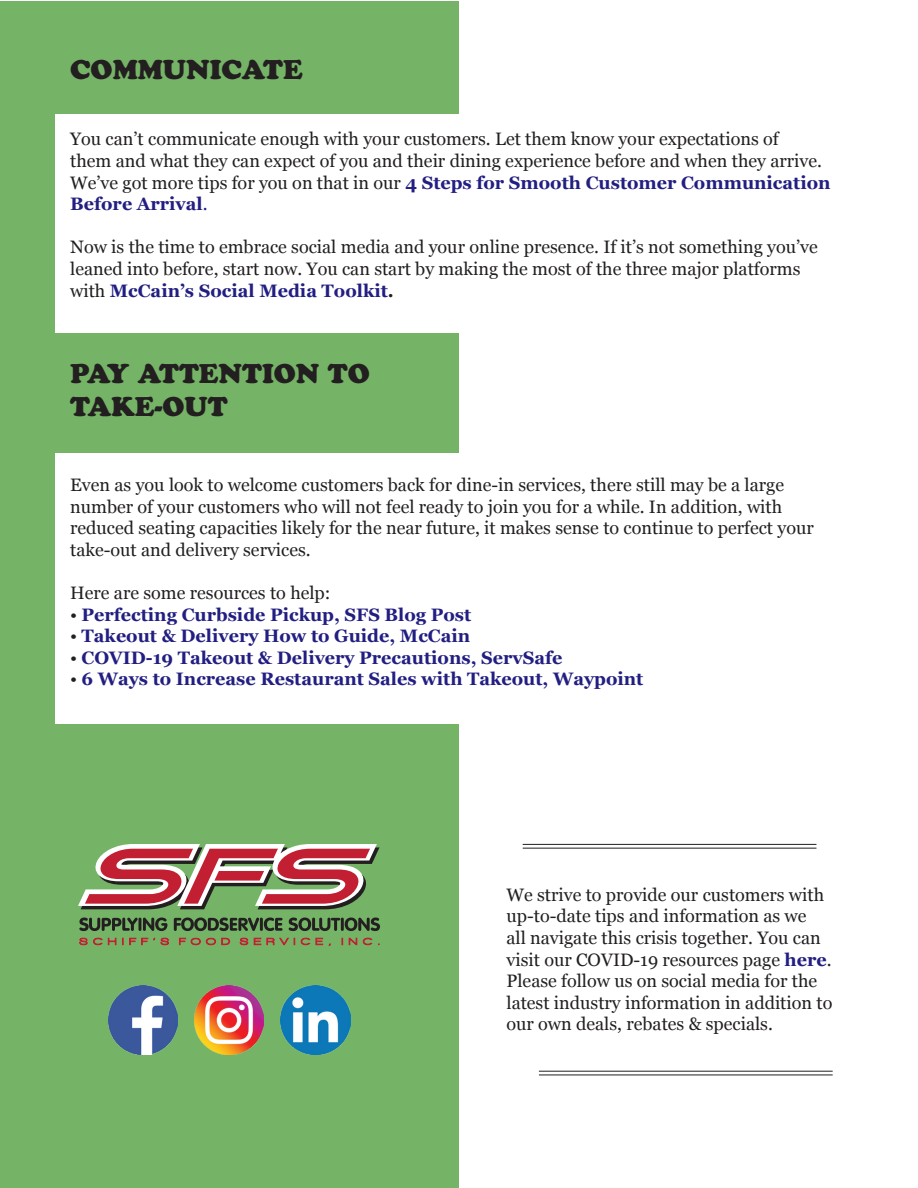
<style>
.page{position:relative;width:918px;height:1188px;background:#fff}
.page>*{position:absolute;margin:0;border:0;box-sizing:border-box;transform-origin:0 0}
.t1{font:27px/32.4px "Cooper Black Std";color:#231f20}
.t2{font:18px/21.6px "Georgia";color:#231f20}
.t3{font:700 18px "Georgia";color:#221e82}
.s1{font-weight:700;color:#221e82}
.s2{color:#221e82}
.s3{font-weight:700}
.s4{font-weight:400;color:#231f20}
</style>
<div class="page">
<div style="left:0;top:1px;width:458px;height:1186px;background:#75b467"></div>
<div style="left:56px;top:114px;width:808px;height:219px;background:#fff"></div>
<div style="left:56px;top:453px;width:808px;height:271px;background:#fff"></div>
<hr style="left:523px;top:844px;width:293px;height:1px;background:#231f20">
<hr style="left:523px;top:848px;width:293px;height:1px;background:#231f20">
<hr style="left:539px;top:1071px;width:294px;height:1px;background:#231f20">
<hr style="left:539px;top:1075px;width:294px;height:1px;background:#231f20">
<img style="left:108px;top:986px;width:70px;height:69px">
<img style="left:194px;top:986px;width:70px;height:69px">
<img style="left:281px;top:986px;width:69px;height:69px">
<svg style="left:79px;top:918px;width:301px;height:13px"></svg>
<svg style="left:78px;top:844px;width:302px;height:65px"></svg>
<svg style="left:79px;top:937px;width:301px;height:9px"></svg>
<h1 class="t1" style="left:70px;top:53px;width:234px">COMMUNICATE</h1>
<p class="t2" style="left:70px;top:128px;width:762px">You can’t communicate enough with your customers. Let them know your expectations of<br>them and what they can expect of you and their dining experience before and when they arrive.<br>We’ve got more tips for you on that in our <span class="s1">4 Steps for Smooth Customer Communication Before Arrival</span><span class="s2">.</span></p>
<p class="t2" style="left:70px;top:236px;width:749px">Now is the time to embrace social media and your online presence. If it’s not something you’ve leaned into before, start now. You can start by making the most of the three major platforms with <span class="s1">McCain’s Social Media Toolkit</span><span class="s3">.</span></p>
<h1 class="t1" style="left:70px;top:358px;width:301px">PAY ATTENTION TO<br>TAKE-OUT</h1>
<p class="t2" style="left:70px;top:473px;width:745px">Even as you look to welcome customers back for dine-in services, there still may be a large number of your customers who will not feel ready to join you for a while. In addition, with reduced seating capacities likely for the near future, it makes sense to continue to perfect your take-out and delivery services.</p>
<p class="t2" style="left:70px;top:581px;width:262px">Here are some resources to help:</p>
<p class="t3" style="left:70px;top:601px;width:403px"><span class="s4">•</span> Perfecting Curbside Pickup, SFS Blog Post</p>
<p class="t3" style="left:70px;top:622px;width:402px"><span class="s4">•</span> Takeout &amp; Delivery How to Guide, McCain</p>
<p class="t3" style="left:70px;top:644px;width:494px"><span class="s4">•</span> COVID-19 Takeout &amp; Delivery Precautions, ServSafe</p>
<p class="t3" style="left:70px;top:666px;width:575px"><span class="s4">•</span> 6 Ways to Increase Restaurant Sales with Takeout, Waypoint</p>
<p class="t2" style="left:507px;top:883px;width:327px">We strive to provide our customers with up-to-date tips and information as we<br>all navigate this crisis together. You can visit our COVID-19 resources page <span class="s1">here</span>.<br>Please follow us on social media for the latest industry information in addition to our own deals, rebates &amp; specials.</p>
</div>
